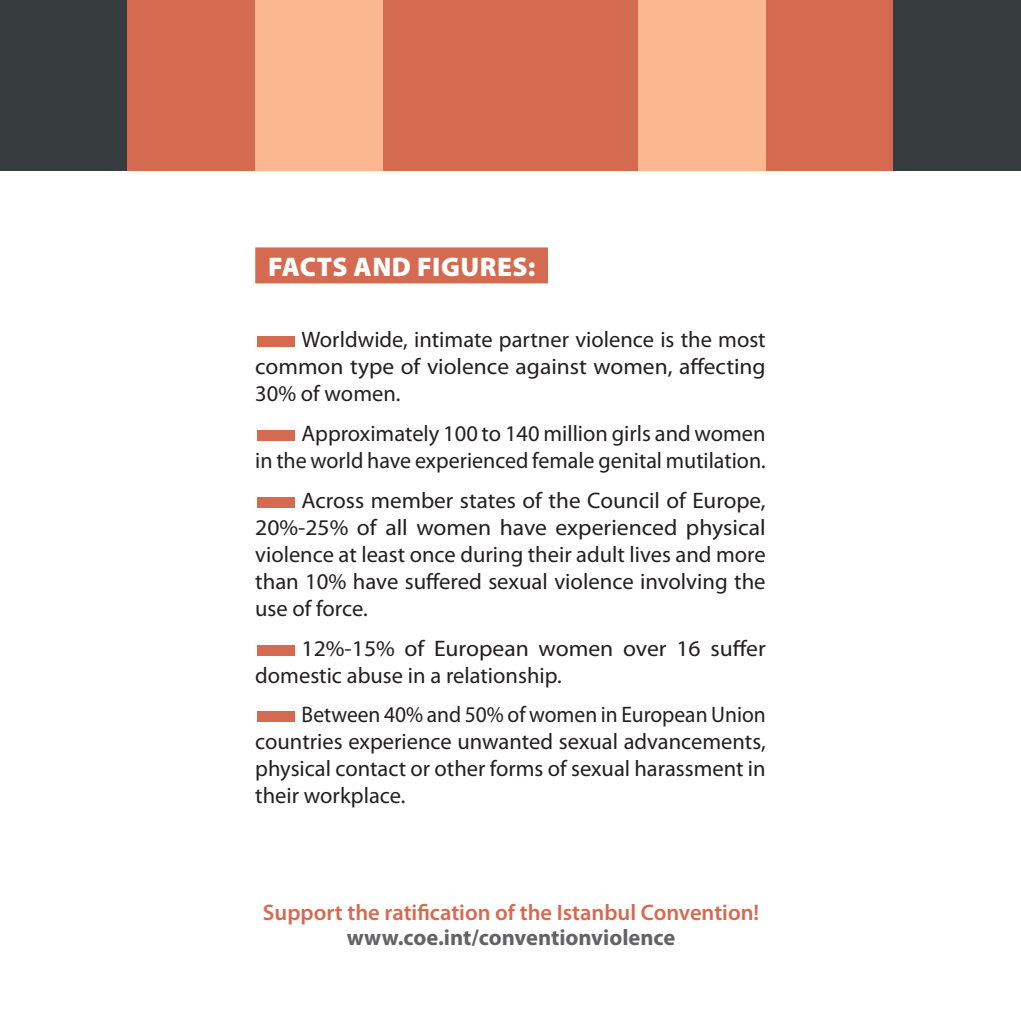
<style>
.page{position:relative;width:1021px;height:1021px;background:#fff}
.page>*{position:absolute;margin:0;border:0;box-sizing:border-box;transform-origin:0 0}
.TT_01_01_C_-0{font:900 27px "Myriad Pro";letter-spacing:.02em;color:#fff}
.t1{font:22.5px/27px "Myriad Pro";color:#231f20;text-align:justify}
.t2{font:22.5px/27px "Myriad Pro";color:#231f20;text-align:justify;scale:.95 1}
.t3{font:22.5px/27px "Myriad Pro";color:#231f20;scale:1.05 1}
.t4{font:600 22.5px "Myriad Pro";color:#d46b50}
.t5{font:700 22.5px "Myriad Pro";color:#636365}
.s1{color:#d46b50}
</style>
<div class="page">
<div style="left:0;top:0;width:128px;height:170px;background:#373c3f"></div>
<div style="left:128px;top:0;width:127px;height:170px;background:#d46b50"></div>
<div style="left:255px;top:0;width:128px;height:170px;background:#fab790"></div>
<div style="left:383px;top:0;width:128px;height:170px;background:#d46b50"></div>
<div style="left:511px;top:0;width:128px;height:170px;background:#d46b50"></div>
<div style="left:638px;top:0;width:127px;height:170px;background:#fab790"></div>
<div style="left:765px;top:0;width:128px;height:170px;background:#d46b50"></div>
<div style="left:893px;top:0;width:127px;height:170px;background:#373c3f"></div>
<div style="left:255px;top:247px;width:293px;height:36px;background:#d46b50"></div>
<p class="TT_01_01_C_-0" style="left:268px;top:248px;width:269px">FACTS AND FIGURES:</p>
<p class="t1" style="left:255px;top:326px;width:512px"><span class="s1">■</span>Worldwide, intimate partner violence is the most common type of violence against women, affecting 30% of women.</p>
<p class="t1" style="left:255px;top:419px;width:512px"><span class="s1">■</span>Approximately 100 to 140 million girls and women in the world have experienced female genital mutilation.</p>
<p class="t1" style="left:255px;top:486px;width:512px"><span class="s1">■</span>Across member states of the Council of Europe, 20%‑25% of all women have experienced physical violence at least once during their adult lives and more than 10% have suffered sexual violence involving the use of force.</p>
<p class="t3" style="left:255px;top:634px;width:487px"><span class="s1">■</span>12%-15% of European women over 16 suffer domestic abuse in a relationship.</p>
<p class="t2" style="left:255px;top:701px;width:539px"><span class="s1">■</span>Between 40% and 50% of women in European Union countries experience unwanted sexual advancements, physical contact or other forms of sexual harassment in their workplace.</p>
<p class="t4" style="left:263px;top:898px;width:498px">Support the ratification of the Istanbul Convention!</p>
<p class="t5" style="left:347px;top:922px;width:330px">www.coe.int/conventionviolence</p>
</div>
